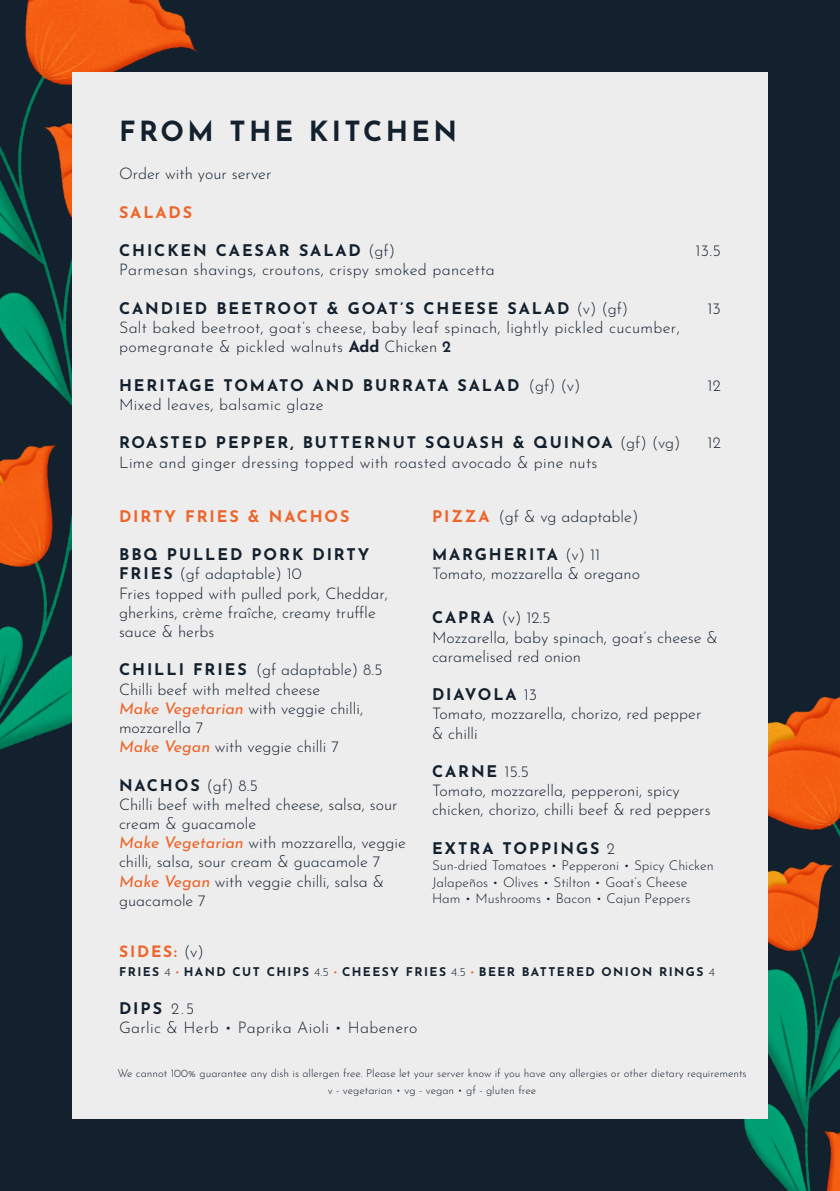
<style>
.page{position:relative;width:840px;height:1191px;background:#fff}
.page>*{position:absolute;margin:0;border:0;box-sizing:border-box;transform-origin:0 0}
.t1{font:700 27.6px "Josefin Sans";letter-spacing:.12em;color:#13212e}
.t2{font:300 16px/19.2px "Josefin Sans";color:#13212e}
.t3{font:300 16px/19.2px "Josefin Sans";letter-spacing:.02em;color:#13212e}
.t4{font:700 16px "Josefin Sans";letter-spacing:.12em;color:#13212e}
.t5{font:700 16px "Josefin Sans";letter-spacing:.12em;color:#ec652a}
.t6{font:700 15.6px "Josefin Sans";letter-spacing:.12em;color:#ec652a}
.t7{font:300 13.6px/16.4px "Josefin Sans";color:#13212e}
.t8{font:700 12px "Josefin Sans";letter-spacing:.12em;color:#13212e}
.t9{font:300 11px/17.2px "Josefin Sans";color:#13212e;text-align:center}
.s1{font-weight:300}
.s2{font-weight:700}
.s3{font-weight:600}
.s4{font-weight:400;font-style:italic;color:#ec652a}
.s5{font-weight:700;color:#ec652a}
.s6{font-weight:300;font-size:16px;color:#13212e}
.s7{font-weight:300;color:#ec652a}
</style>
<div class="page">
<div style="left:0;top:0;width:839px;height:1191px;background:#13212e"></div>
<img style="left:744px;top:683px;width:95px;height:508px">
<img style="left:0;top:0;width:197px;height:750px">
<div style="left:72px;top:72px;width:695px;height:1047px;background:#eeeded"></div>
<h1 class="t1" style="left:119px;top:107px;width:339px">FROM THE KITCHEN</h1>
<p class="t2" style="left:119px;top:163px;width:154px">Order with your server</p>
<p class="t5" style="left:119px;top:198px;width:75px">SALADS</p>
<p class="t4" style="left:119px;top:236px;width:277px">CHICKEN CAESAR SALAD <span class="s1">(gf)</span></p>
<p class="t2" style="left:695px;top:239px;width:27px">13.5</p>
<p class="t3" style="left:119px;top:259px;width:377px">Parmesan shavings, croutons, crispy smoked pancetta</p>
<p class="t4" style="left:119px;top:294px;width:510px">CANDIED BEETROOT &amp; GOAT’S CHEESE SALAD <span class="s1">(v) (gf)</span></p>
<p class="t2" style="left:707px;top:297px;width:15px">13</p>
<p class="t3" style="left:119px;top:316px;width:562px">Salt baked beetroot, goat’s cheese, baby leaf spinach, lightly pickled cucumber, pomegranate &amp; pickled walnuts <span class="s2">Add</span> Chicken <span class="s3">2</span></p>
<p class="t4" style="left:119px;top:371px;width:463px">HERITAGE TOMATO AND BURRATA SALAD <span class="s1">(gf) (v)</span></p>
<p class="t2" style="left:707px;top:374px;width:15px">12</p>
<p class="t3" style="left:119px;top:393px;width:206px">Mixed leaves, balsamic glaze</p>
<p class="t4" style="left:119px;top:428px;width:563px">ROASTED PEPPER, BUTTERNUT SQUASH &amp; QUINOA <span class="s1">(gf) (vg)</span></p>
<p class="t2" style="left:707px;top:431px;width:15px">12</p>
<p class="t3" style="left:119px;top:451px;width:479px">Lime and ginger dressing topped with roasted avocado &amp; pine nuts</p>
<p class="t5" style="left:119px;top:502px;width:232px">DIRTY FRIES &amp; NACHOS</p>
<p class="t2" style="left:119px;top:543px;width:270px"><span class="s2">BBQ PULLED PORK DIRTY<br>FRIES</span> (gf adaptable) 10<br>Fries topped with pulled pork, Cheddar, gherkins, crème fraîche, creamy truffle sauce &amp; herbs</p>
<p class="t2" style="left:119px;top:658px;width:265px"><span class="s2">CHILLI FRIES</span> (gf adaptable) 8.5<br>Chilli beef with melted cheese<br><span class="s4">Make Vegetarian</span> with veggie chilli, mozzarella 7<br><span class="s4">Make Vegan</span> with veggie chilli 7</p>
<p class="t2" style="left:119px;top:774px;width:288px"><span class="s2">NACHOS</span> (gf) 8.5<br>Chilli beef with melted cheese, salsa, sour cream &amp; guacamole<br><span class="s4">Make Vegetarian</span> with mozzarella, veggie chilli, salsa, sour cream &amp; guacamole 7<br><span class="s4">Make Vegan</span> with veggie chilli, salsa &amp; guacamole 7</p>
<p class="t2" style="left:432px;top:505px;width:208px"><span class="s5">PIZZA</span> (gf &amp; vg adaptable)</p>
<p class="t2" style="left:432px;top:543px;width:209px"><span class="s2">MARGHERITA</span> (v) 11<br>Tomato, mozzarella &amp; oregano</p>
<p class="t2" style="left:432px;top:606px;width:287px"><span class="s2">CAPRA</span> (v) 12.5<br>Mozzarella, baby spinach, goat’s cheese &amp; caramelised red onion</p>
<p class="t2" style="left:432px;top:683px;width:271px"><span class="s2">DIAVOLA</span> 13<br>Tomato, mozzarella, chorizo, red pepper &amp; chilli</p>
<p class="t2" style="left:432px;top:760px;width:280px"><span class="s2">CARNE</span> 15.5<br>Tomato, mozzarella, pepperoni, spicy chicken, chorizo, chilli beef &amp; red peppers</p>
<p class="t4" style="left:432px;top:834px;width:184px">EXTRA TOPPINGS <span class="s1">2</span></p>
<p class="t7" style="left:432px;top:856px;width:283px">Sun-dried Tomatoes • Pepperoni • Spicy Chicken<br>Jalapeños • Olives • Stilton • Goat’s Cheese<br>Ham • Mushrooms • Bacon • Cajun Peppers</p>
<p class="t6" style="left:119px;top:938px;width:86px">SIDES: <span class="s6">(v)</span></p>
<p class="t8" style="left:119px;top:961px;width:597px">FRIES <span class="s1">4</span> <span class="s7">•</span> HAND CUT CHIPS <span class="s1">4.5</span> <span class="s7">•</span> CHEESY FRIES <span class="s1">4.5</span> <span class="s7">•</span> BEER BATTERED ONION RINGS <span class="s1">4</span></p>
<p class="t3" style="left:119px;top:997px;width:299px"><span class="s2">DIPS</span> 2.5<br>Garlic &amp; Herb • Paprika Aioli • Habenero</p>
<p class="t9" style="left:117px;top:1063px;width:630px">We cannot 100% guarantee any dish is allergen free. Please let your server know if you have any allergies or other dietary requirements v - vegetarian • vg - vegan • gf - gluten free</p>
</div>
